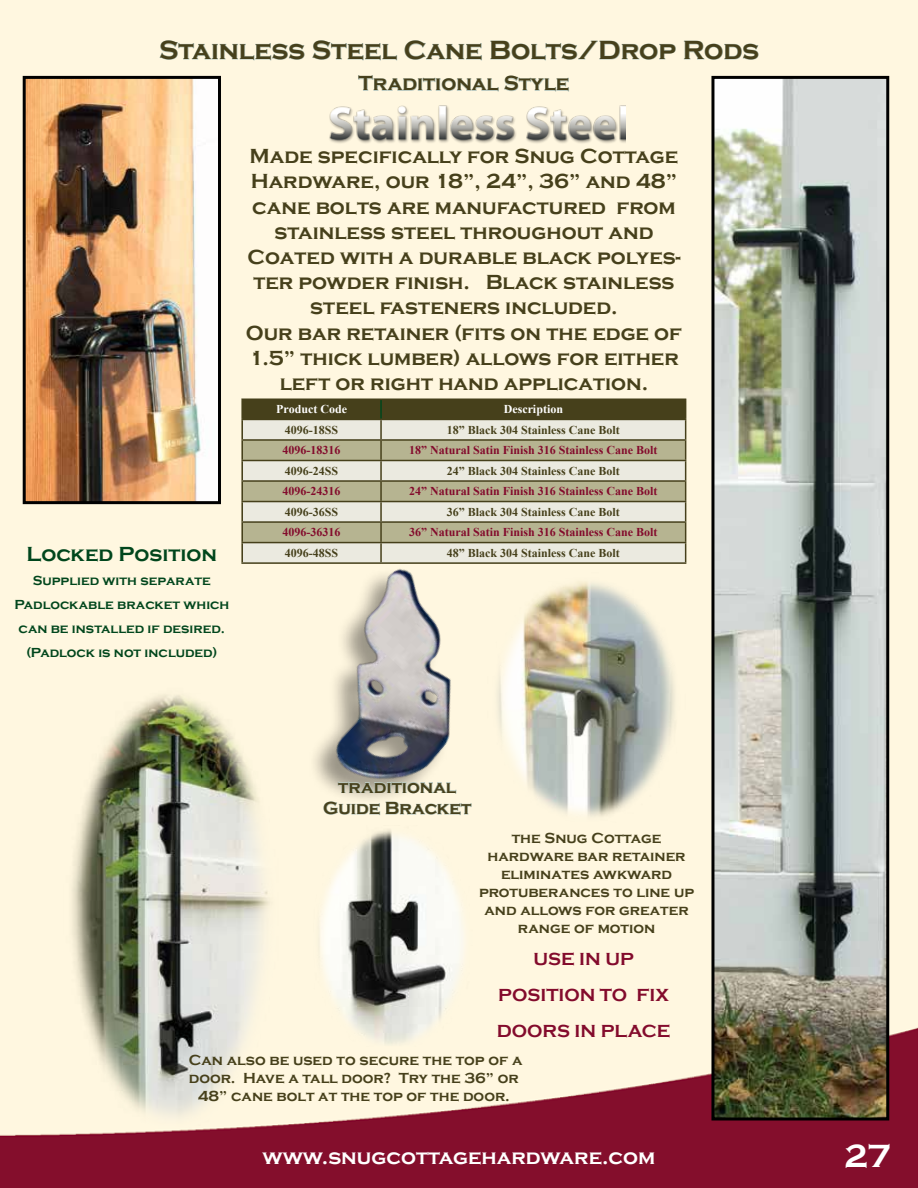
<style>
.page{position:relative;width:918px;height:1188px;background:#fff}
.page>*{position:absolute;margin:0;border:0;box-sizing:border-box;transform-origin:0 0}
.t1{font:700 33px "Copperplate Gothic";color:#fff}
.t2{font:700 27px "Copperplate Gothic";color:#46401b}
.t3{font:700 21px/25.2px "Copperplate Gothic";color:#46401b;text-align:center}
.t4{font:700 21px "Copperplate Gothic";color:#fff}
.t5{font:700 21px "Copperplate Gothic";color:#00461c}
.t6{font:700 18px/36px "Copperplate Gothic";color:#830b2c;text-align:center}
.t7{font:700 18px/21.6px "Copperplate Gothic";color:#46401b;text-align:center}
.t8{font:700 15px/18px "Copperplate Gothic";color:#46401b;text-align:center}
.t9{font:700 13.5px/24px "Copperplate Gothic";color:#00461c;text-align:center}
.t10{font:700 12px "Times New Roman";color:#830b2c}
.t11{font:700 12px "Times New Roman";color:#46401b}
.t12{font:700 12px "Times New Roman";color:#fff}
</style>
<div class="page">
<img style="left:0;top:0;width:918px;height:1188px">
<img style="left:257px;top:564px;width:280px;height:266px">
<img style="left:319px;top:103px;width:307px;height:47px">
<img style="left:305px;top:825px;width:168px;height:222px">
<img style="left:487px;top:572px;width:199px;height:254px">
<img style="left:54px;top:685px;width:228px;height:443px">
<svg style="left:159px;top:40px;width:146px;height:21px;background:#eeebd8"></svg>
<svg style="left:312px;top:40px;width:85px;height:21px;background:#eeebd8"></svg>
<svg style="left:404px;top:40px;width:78px;height:21px;background:#efecd8"></svg>
<svg style="left:490px;top:40px;width:186px;height:21px;background:#efecd8"></svg>
<svg style="left:684px;top:40px;width:75px;height:20px"></svg>
<svg style="left:242px;top:399px;width:444px;height:163px;background:#b7b49c"></svg>
<hr style="left:242px;top:562px;width:139px;height:2px;background:#46401b">
<hr style="left:381px;top:562px;width:305px;height:2px;background:#46401b">
<svg style="left:358px;top:75px;width:211px;height:17px;background:#ecead7"></svg>
<svg style="left:338px;top:781px;width:119px;height:13px;background:#d3d3c3"></svg>
<svg style="left:323px;top:801px;width:149px;height:14px;background:#e7e6d4"></svg>
<img style="left:715px;top:80px;width:170px;height:1036px">
<div style="left:711px;top:76px;width:178px;height:1044px;border:3px solid #000"></div>
<img style="left:27px;top:80px;width:190px;height:420px">
<div style="left:23px;top:76px;width:198px;height:428px;border:3px solid #000"></div>
<p class="t2" style="left:159px;top:35px;width:601px">Stainless Steel Cane Bolts/Drop Rods</p>
<p class="t3" style="left:359px;top:71px;width:212px">Traditional Style</p>
<p class="t5" style="left:27px;top:542px;width:192px">Locked Position</p>
<p class="t9" style="left:15px;top:568px;width:216px">Supplied with separate<br>Padlockable bracket which can be installed if desired. (Padlock is not included)</p>
<p class="t3" style="left:246px;top:144px;width:438px">Made specifically for Snug Cottage Hardware, our 18”, 24”, 36” and 48” cane bolts are manufactured from stainless steel throughout and Coated with a durable black polyes&shy;ter powder finish. Black stainless steel fasteners included.<br>Our bar retainer (fits on the edge of 1.5” thick lumber) allows for either left or right hand application.</p>
<p class="t12" style="left:276px;top:401px;width:72px">Product Code</p>
<p class="t12" style="left:504px;top:401px;width:61px">Description</p>
<p class="t11" style="left:285px;top:421px;width:55px">4096-18SS</p>
<p class="t11" style="left:447px;top:421px;width:175px">18” Black 304 Stainless Cane Bolt</p>
<p class="t10" style="left:283px;top:442px;width:59px">4096-18316</p>
<p class="t10" style="left:409px;top:442px;width:250px">18” Natural Satin Finish 316 Stainless Cane Bolt</p>
<p class="t11" style="left:285px;top:462px;width:55px">4096-24SS</p>
<p class="t11" style="left:447px;top:462px;width:175px">24” Black 304 Stainless Cane Bolt</p>
<p class="t10" style="left:283px;top:483px;width:59px">4096-24316</p>
<p class="t10" style="left:409px;top:483px;width:250px">24” Natural Satin Finish 316 Stainless Cane Bolt</p>
<p class="t11" style="left:285px;top:503px;width:55px">4096-36SS</p>
<p class="t11" style="left:447px;top:503px;width:175px">36” Black 304 Stainless Cane Bolt</p>
<p class="t10" style="left:283px;top:524px;width:59px">4096-36316</p>
<p class="t10" style="left:409px;top:524px;width:250px">36” Natural Satin Finish 316 Stainless Cane Bolt</p>
<p class="t11" style="left:285px;top:544px;width:55px">4096-48SS</p>
<p class="t11" style="left:447px;top:544px;width:175px">48” Black 304 Stainless Cane Bolt</p>
<p class="t7" style="left:323px;top:776px;width:150px">traditional<br>Guide Bracket</p>
<p class="t8" style="left:479px;top:830px;width:217px">the Snug Cottage hardware bar retainer eliminates awkward protuberances to line up and allows for greater range of motion</p>
<p class="t6" style="left:497px;top:941px;width:175px">USE IN UP<br>POSITION TO FIX<br>DOORS IN PLACE</p>
<p class="t8" style="left:189px;top:1052px;width:335px">Can also be used to secure the top of a door. Have a tall door? Try the 36” or<br>48” cane bolt at the top of the door.</p>
<p class="t4" style="left:263px;top:1145px;width:394px">www.snugcottagehardware.com</p>
<h1 class="t1" style="left:845px;top:1138px;width:48px">27</h1>
</div>
